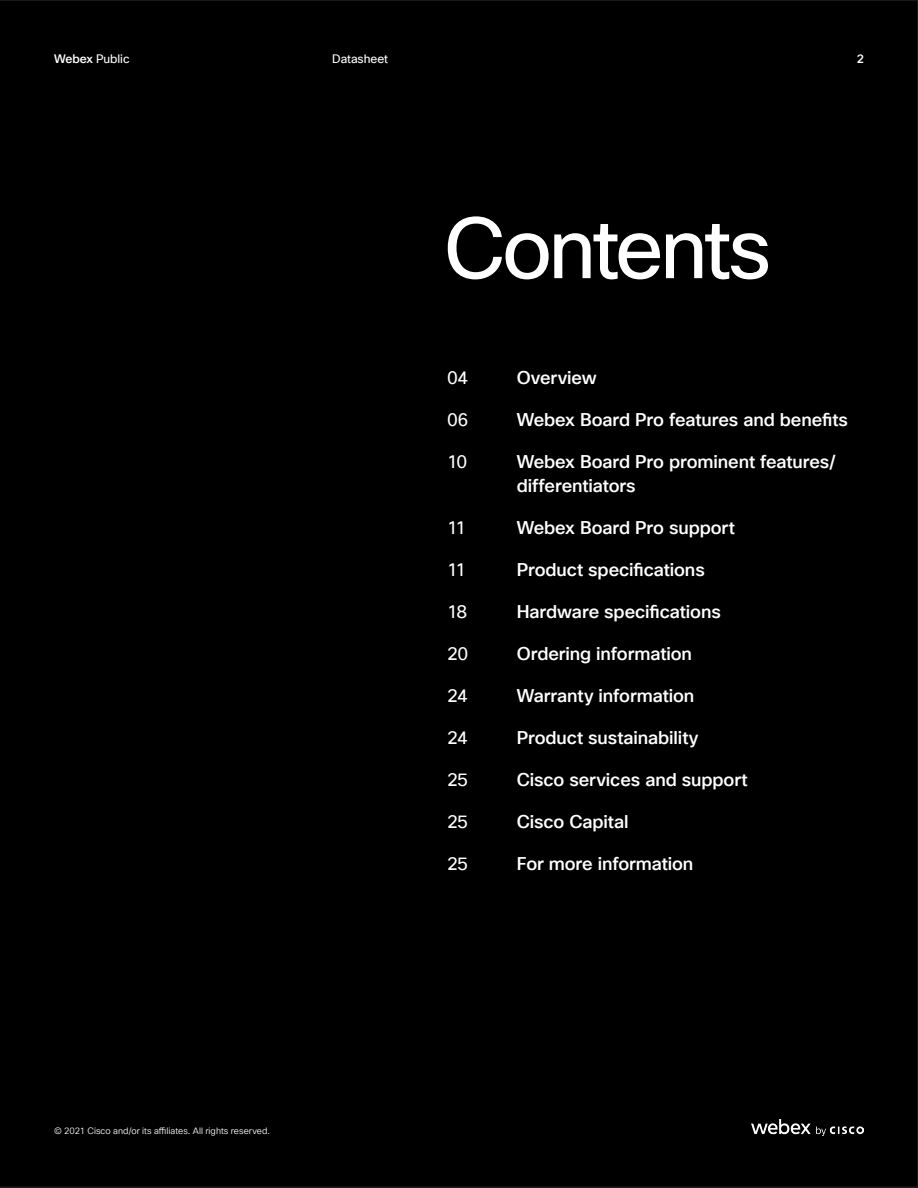
<style>
.page{position:relative;width:918px;height:1188px;background:#000}
.page>*{position:absolute;margin:0;border:0;box-sizing:border-box;transform-origin:0 0}
.H1_Headline{font:84px "Cisco Sans TT";letter-spacing:-.045em;color:#fff}
.t1{font:500 18px/24px "Cisco Sans TT";letter-spacing:-.005em;color:#fff}
.H5_Paragraph_Title{font:18px "Cisco Sans TT";letter-spacing:-.035em;color:#fff}
.t2{font:12px "Cisco Sans TT";letter-spacing:-.005em;color:#fff}
.t3{font:500 12px "Cisco Sans TT";color:#fff}
.t4{font:9px "Cisco Sans TT Light";letter-spacing:.005em;color:#fff}
.s1{font-weight:500}
</style>
<div class="page">
<img style="left:752px;top:1119px;width:112px;height:16px">
<p class="t2" style="left:54px;top:51px;width:77px"><span class="s1">Webex</span> Public</p>
<p class="t2" style="left:332px;top:51px;width:57px">Datasheet</p>
<p class="t3" style="left:857px;top:51px;width:9px">2</p>
<p class="H1_Headline" style="left:444px;top:194px;width:329px">Contents</p>
<p class="H5_Paragraph_Title" style="left:447px;top:366px;width:23px">04</p>
<p class="H5_Paragraph_Title" style="left:447px;top:408px;width:23px">06</p>
<p class="H5_Paragraph_Title" style="left:447px;top:450px;width:22px">10</p>
<p class="H5_Paragraph_Title" style="left:447px;top:516px;width:21px">11</p>
<p class="H5_Paragraph_Title" style="left:447px;top:558px;width:21px">11</p>
<p class="H5_Paragraph_Title" style="left:447px;top:600px;width:22px">18</p>
<p class="H5_Paragraph_Title" style="left:447px;top:642px;width:23px">20</p>
<p class="H5_Paragraph_Title" style="left:447px;top:684px;width:22px">24</p>
<p class="H5_Paragraph_Title" style="left:447px;top:726px;width:22px">24</p>
<p class="H5_Paragraph_Title" style="left:447px;top:768px;width:23px">25</p>
<p class="H5_Paragraph_Title" style="left:447px;top:810px;width:23px">25</p>
<p class="H5_Paragraph_Title" style="left:447px;top:852px;width:23px">25</p>
<p class="t1" style="left:517px;top:366px;width:82px">Overview</p>
<p class="t1" style="left:517px;top:408px;width:333px">Webex Board Pro features and benefits</p>
<p class="t1" style="left:517px;top:450px;width:321px">Webex Board Pro prominent features/ differentiators</p>
<p class="t1" style="left:517px;top:516px;width:220px">Webex Board Pro support</p>
<p class="t1" style="left:517px;top:558px;width:190px">Product specifications</p>
<p class="t1" style="left:517px;top:600px;width:206px">Hardware specifications</p>
<p class="t1" style="left:517px;top:642px;width:177px">Ordering information</p>
<p class="t1" style="left:517px;top:684px;width:179px">Warranty information</p>
<p class="t1" style="left:517px;top:726px;width:183px">Product sustainability</p>
<p class="t1" style="left:517px;top:768px;width:232px">Cisco services and support</p>
<p class="t1" style="left:517px;top:810px;width:113px">Cisco Capital</p>
<p class="t1" style="left:517px;top:852px;width:178px">For more information</p>
<p class="t4" style="left:54px;top:1125px;width:217px">© 2021 Cisco and/or its affiliates. All rights reserved.</p>
</div>
